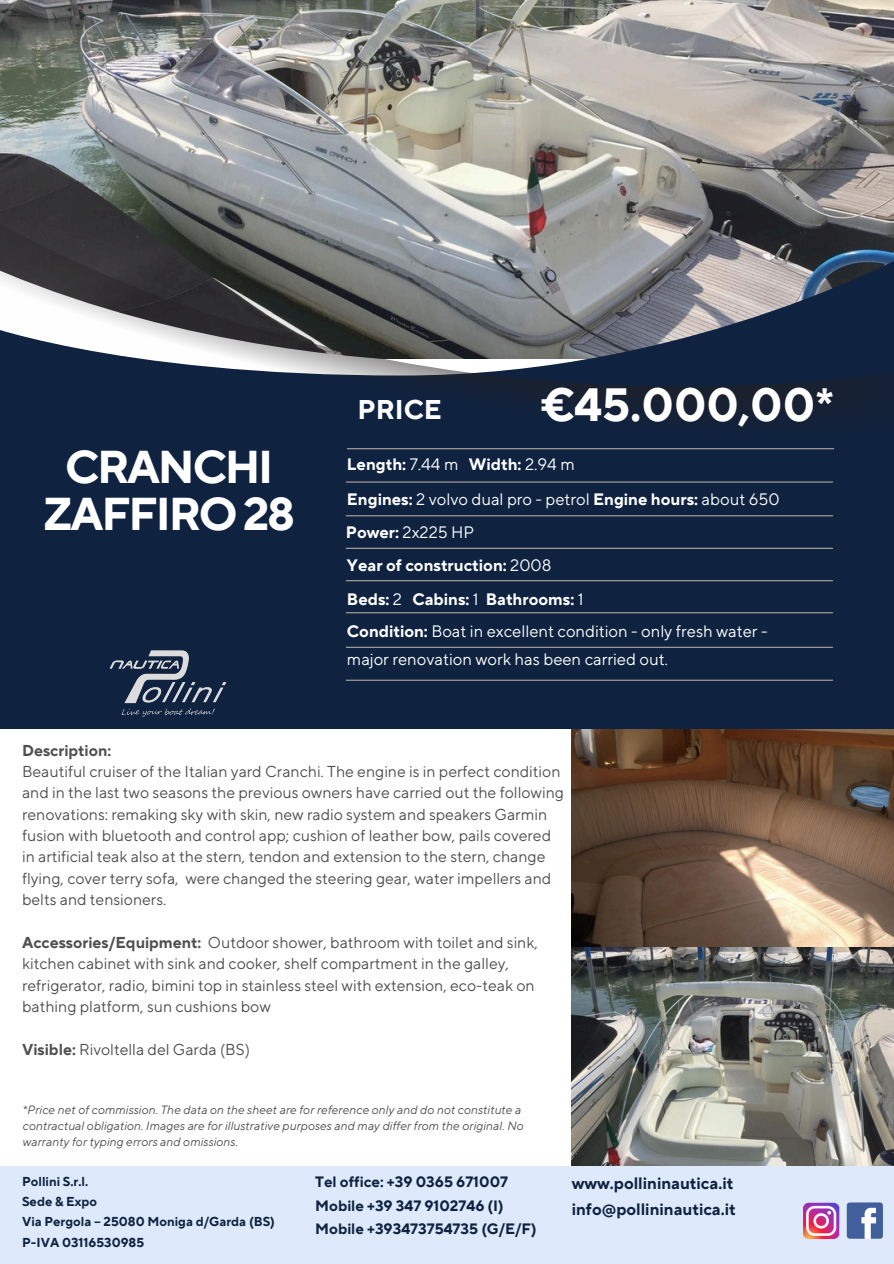
<style>
.page{position:relative;width:894px;height:1264px;background:#fff}
.page>*{position:absolute;margin:0;border:0;box-sizing:border-box;transform-origin:0 0}
.t1{font:700 46.5px "TT Norms Pro";color:#fff}
.t2{font:700 45.9px/47.2px "TT Norms Pro";letter-spacing:-.05em;color:#fff;text-align:center}
.t3{font:700 27px "TT Norms Pro";color:#fff}
.t4{font:16.5px/28.2px "TT Norms Pro";color:#fff}
.t5{font:700 16.5px "TT Norms Pro";color:#fff}
.t6{font:700 16.5px/25.8px "TT Norms Pro";color:#0f2341}
.t7{font:15.75px/21.3px "TT Norms Pro";color:#505050}
.t8{font:700 15px/23.7px "TT Norms Pro";color:#0f2341}
.t9{font:700 12.9px/20.4px "TT Norms Pro";color:#0f2341}
.t10{font:italic 12px/16px "TT Norms Pro";color:#505050}
.s1{font-weight:400}
.s2{font-weight:700}
</style>
<div class="page">
<img style="left:571px;top:729px;width:322px;height:437px">
<div style="left:0;top:496px;width:893px;height:233px;background:#0f2341"></div>
<div style="left:0;top:1166px;width:893px;height:97px;background:#deeafc"></div>
<img style="left:0;top:0;width:893px;height:208px">
<div style="left:0;top:467px;width:893px;height:29px;background:#0f2341"></div>
<svg style="left:0;top:208px;width:893px;height:259px;background:#4a5260"></svg>
<hr style="left:347px;top:448px;width:486px;height:1px;background:#b2a69d">
<hr style="left:346px;top:481px;width:486px;height:1px;background:#b2a69d">
<hr style="left:346px;top:515px;width:486px;height:1px;background:#b2a69d">
<hr style="left:346px;top:547px;width:486px;height:2px;background:#b2a69d">
<hr style="left:346px;top:580px;width:486px;height:1px;background:#b2a69d">
<hr style="left:346px;top:612px;width:486px;height:1px;background:#b2a69d">
<hr style="left:346px;top:646px;width:486px;height:2px;background:#b2a69d">
<hr style="left:346px;top:679px;width:486px;height:1px;background:#b2a69d">
<img style="left:803px;top:1202px;width:36px;height:37px">
<img style="left:846px;top:1202px;width:36px;height:36px">
<img style="left:109px;top:650px;width:118px;height:67px">
<p class="t2" style="left:43px;top:445px;width:253px">CRANCHI<br>ZAFFIRO 28</p>
<h4 class="t1" style="left:540px;top:377px;width:295px">€45.000,00*</h4>
<h5 class="t3" style="left:357px;top:393px;width:86px">PRICE</h5>
<h1 class="t5" style="left:347px;top:455px;width:229px">Length: <span class="s1">7.44 m</span> Width: <span class="s1">2.94 m</span></h1>
<h5 class="t4" style="left:347px;top:486px;width:434px"><span class="s2">Engines:</span> 2 volvo dual pro - petrol <span class="s2">Engine hours:</span> about 650</h5>
<p class="t4" style="left:346px;top:518px;width:130px"><span class="s2">Power:</span> 2x225 HP</p>
<h5 class="t5" style="left:347px;top:556px;width:206px">Year of construction: <span class="s1">2008</span></h5>
<h5 class="t5" style="left:347px;top:589px;width:238px">Beds: <span class="s1">2</span> Cabins: <span class="s1">1</span> Bathrooms: <span class="s1">1</span></h5>
<h5 class="t4" style="left:347px;top:617px;width:422px"><span class="s2">Condition:</span> Boat in excellent condition - only fresh water - major renovation work has been carried out.</h5>
<p class="t7" style="left:22px;top:740px;width:543px"><span class="s2">Description:<br></span>Beautiful cruiser of the Italian yard Cranchi. The engine is in perfect condition and in the last two seasons the previous owners have carried out the following renovations: remaking sky with skin, new radio system and speakers Garmin fusion with bluetooth and control app; cushion of leather bow, pails covered in artificial teak also at the stern, tendon and extension to the stern, change flying, cover terry sofa, were changed the steering gear, water impellers and belts and tensioners.</p>
<h6 class="t7" style="left:22px;top:932px;width:517px"><span class="s2">Accessories/Equipment:</span> Outdoor shower, bathroom with toilet and sink, kitchen cabinet with sink and cooker, shelf compartment in the galley, refrigerator, radio, bimini top in stainless steel with extension, eco-teak on bathing platform, sun cushions bow</h6>
<h4 class="t7" style="left:22px;top:1039px;width:229px"><span class="s2">Visible:</span> Rivoltella del Garda (BS)</h4>
<h5 class="t10" style="left:22px;top:1102px;width:500px">*Price net of commission. The data on the sheet are for reference only and do not constitute a</h5>
<h5 class="t10" style="left:22px;top:1118px;width:502px">contractual obligation. Images are for illustrative purposes and may differ from the original. No warranty for typing errors and omissions.</h5>
<h5 class="t9" style="left:22px;top:1171px;width:254px">Pollini S.r.l.<br>Sede &amp; Expo<br>Via Pergola – 25080 Moniga d/Garda (BS)<br>P-IVA 03116530985</h5>
<h5 class="t8" style="left:315px;top:1170px;width:223px">Tel office: +39 0365 671007<br>Mobile +39 347 9102746 (I)<br>Mobile +393473754735 (G/E/F)</h5>
<p class="t6" style="left:571px;top:1170px;width:165px">www.pollininautica.it info@pollininautica.it</p>
</div>
